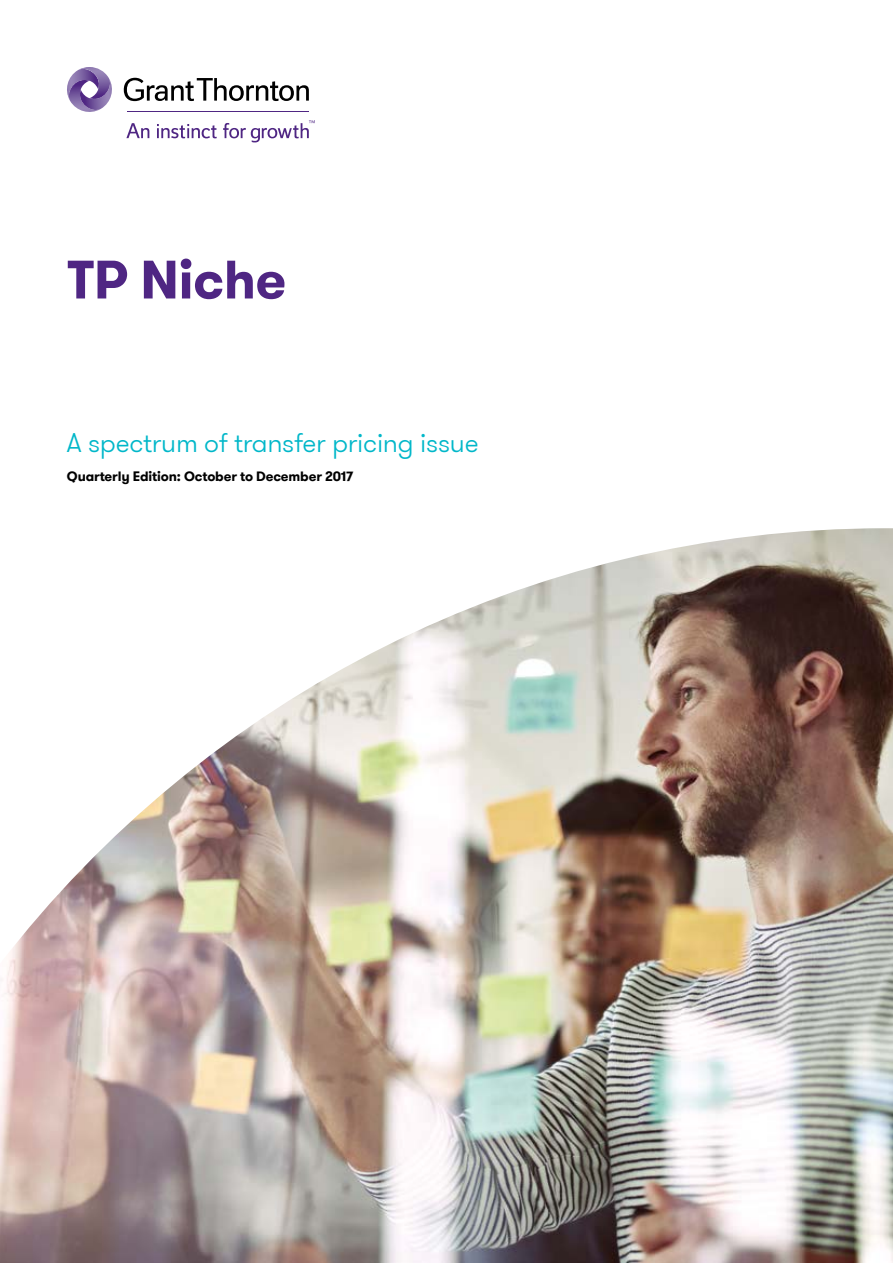
<style>
.page{position:relative;width:893px;height:1263px;background:#fff}
.page>*{position:absolute;margin:0;border:0;box-sizing:border-box;transform-origin:0 0}
.t1{font:700 54px "GT Walsheim Pro";letter-spacing:-.01em;color:#4f2683}
.t2{font:300 27px "GT Walsheim Pro";letter-spacing:-.01em;color:#00b7c9}
.t3{font:700 13.5px "GT Walsheim Pro";letter-spacing:-.01em;color:#000}
</style>
<div class="page">
<svg style="left:124px;top:78px;width:185px;height:23px"></svg>
<svg style="left:126px;top:123px;width:23px;height:15px"></svg>
<svg style="left:157px;top:124px;width:60px;height:14px"></svg>
<svg style="left:223px;top:120px;width:92px;height:22px"></svg>
<hr style="left:127px;top:112px;width:182px;height:1px;background:#4f2683">
<svg style="left:67px;top:67px;width:45px;height:45px"></svg>
<img style="left:0;top:528px;width:893px;height:735px">
<h1 class="t1" style="left:67px;top:244px;width:221px">TP Niche</h1>
<h2 class="t2" style="left:67px;top:426px;width:413px">A spectrum of transfer pricing issue</h2>
<p class="t3" style="left:67px;top:468px;width:288px">Quarterly Edition: October to December 2017</p>
</div>
